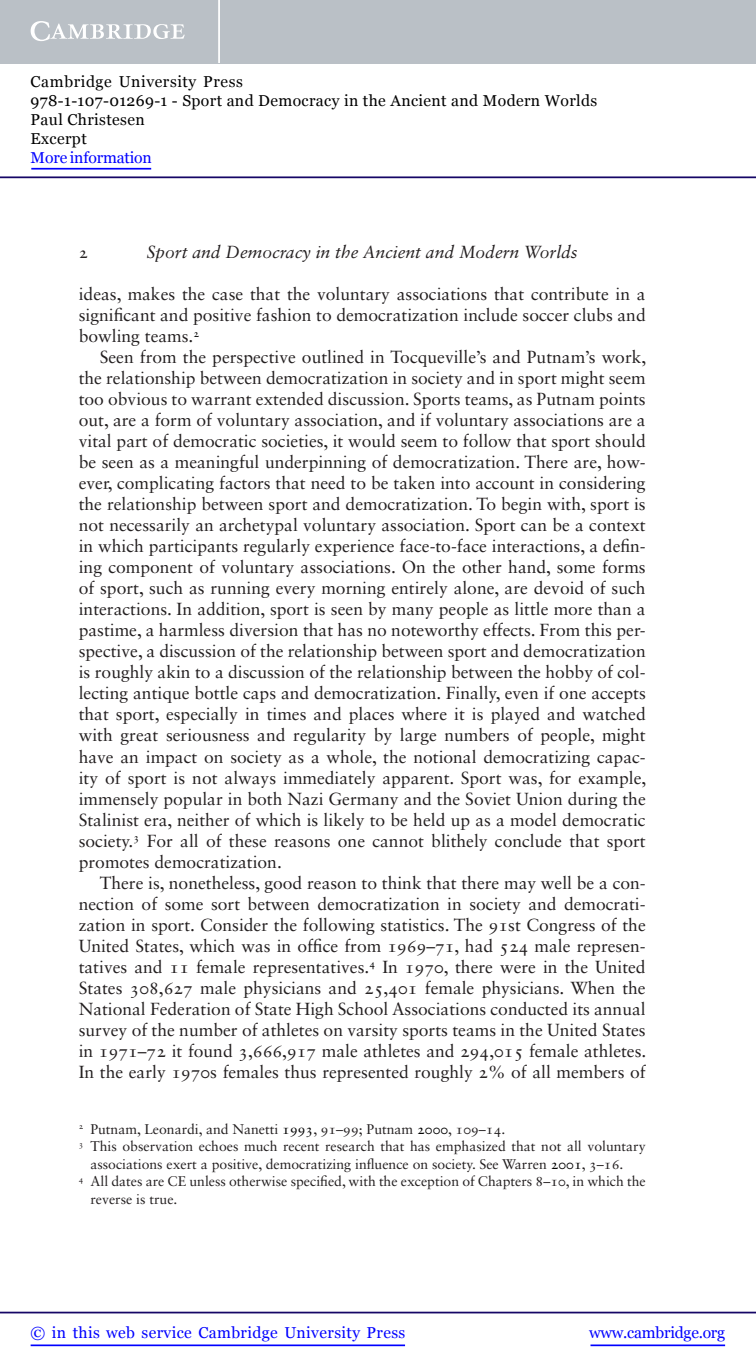
<style>
.page{position:relative;width:756px;height:1371px;background:#fff}
.page>*{position:absolute;margin:0;border:0;box-sizing:border-box;transform-origin:0 0}
.t1{font:17.5px "Sabon LT Std";color:#231f20}
.t2{font:italic 17.5px "Sabon LT Std";color:#231f20}
.t3{font:16.62px "Sabon LT Std";color:#231f20}
.t4{font:15.75px/18.9px "Georgia";letter-spacing:.025em;color:#000}
.t5{font:15.75px "Georgia";letter-spacing:.025em;color:#00f}
.t6{font:15.75px "Georgia";letter-spacing:-.015em;color:#00f}
.t7{font:15.75px "Georgia";letter-spacing:-.01em;color:#00f}
.t8{font:14px "Sabon LT Std";color:#231f20}
.s1{color:#000}
</style>
<div class="page">
<hr style="left:591px;top:1344px;width:134px;height:1px;background:#00f">
<hr style="left:0;top:1311px;width:756px;height:2px;background:#150666">
<hr style="left:31px;top:1344px;width:374px;height:1px;background:#00f">
<div style="left:0;top:0;width:756px;height:63px;background:#bac0c6"></div>
<svg style="left:31px;top:21px;width:154px;height:20px"></svg>
<hr style="left:218px;top:0;width:2px;height:63px;background:#fff">
<hr style="left:0;top:176px;width:756px;height:2px;background:#150666">
<hr style="left:31px;top:168px;width:120px;height:1px;background:#00f">
<p class="t4" style="left:31px;top:72px;width:568px">Cambridge University Press<br>978-1-107-01269-1 - Sport and Democracy in the Ancient and Modern Worlds<br>Paul Christesen<br>Excerpt</p>
<p class="t7" style="left:31px;top:148px;width:123px">More information</p>
<p class="t3" style="left:79px;top:242px;width:11px">2</p>
<p class="t2" style="left:147px;top:242px;width:433px">Sport and Democracy in the Ancient and Modern Worlds</p>
<p class="t1" style="left:79px;top:284px;width:568px">ideas, makes the case that the voluntary associations that contribute in a</p>
<p class="t1" style="left:79px;top:305px;width:568px">significant and positive fashion to democratization include soccer clubs and</p>
<p class="t1" style="left:79px;top:326px;width:122px">bowling teams.<sup>2</sup></p>
<p class="t1" style="left:100px;top:347px;width:548px">Seen from the perspective outlined in Tocqueville’s and Putnam’s work,</p>
<p class="t1" style="left:79px;top:368px;width:568px">the relationship between democratization in society and in sport might seem</p>
<p class="t1" style="left:79px;top:389px;width:569px">too obvious to warrant extended discussion. Sports teams, as Putnam points</p>
<p class="t1" style="left:79px;top:410px;width:568px">out, are a form of voluntary association, and if voluntary associations are a</p>
<p class="t1" style="left:79px;top:431px;width:568px">vital part of democratic societies, it would seem to follow that sport should</p>
<p class="t1" style="left:79px;top:452px;width:569px">be seen as a meaningful underpinning of democratization. There are, how-</p>
<p class="t1" style="left:79px;top:473px;width:568px">ever, complicating factors that need to be taken into account in considering</p>
<p class="t1" style="left:79px;top:494px;width:569px">the relationship between sport and democratization. To begin with, sport is</p>
<p class="t1" style="left:79px;top:515px;width:568px">not necessarily an archetypal voluntary association. Sport can be a context</p>
<p class="t1" style="left:79px;top:536px;width:569px">in which participants regularly experience face-to-face interactions, a defin-</p>
<p class="t1" style="left:79px;top:557px;width:569px">ing component of voluntary associations. On the other hand, some forms</p>
<p class="t1" style="left:79px;top:578px;width:568px">of sport, such as running every morning entirely alone, are devoid of such</p>
<p class="t1" style="left:79px;top:599px;width:568px">interactions. In addition, sport is seen by many people as little more than a</p>
<p class="t1" style="left:79px;top:620px;width:568px">pastime, a harmless diversion that has no noteworthy effects. From this per-</p>
<p class="t1" style="left:79px;top:641px;width:569px">spective, a discussion of the relationship between sport and democratization</p>
<p class="t1" style="left:79px;top:662px;width:568px">is roughly akin to a discussion of the relationship between the hobby of col-</p>
<p class="t1" style="left:79px;top:683px;width:569px">lecting antique bottle caps and democratization. Finally, even if one accepts</p>
<p class="t1" style="left:79px;top:704px;width:568px">that sport, especially in times and places where it is played and watched</p>
<p class="t1" style="left:79px;top:725px;width:569px">with great seriousness and regularity by large numbers of people, might</p>
<p class="t1" style="left:79px;top:746px;width:568px">have an impact on society as a whole, the notional democratizing capac-</p>
<p class="t1" style="left:79px;top:767px;width:569px">ity of sport is not always immediately apparent. Sport was, for example,</p>
<p class="t1" style="left:79px;top:788px;width:569px">immensely popular in both Nazi Germany and the Soviet Union during the</p>
<p class="t1" style="left:79px;top:809px;width:569px">Stalinist era, neither of which is likely to be held up as a model democratic</p>
<p class="t1" style="left:79px;top:830px;width:569px">society.<sup>3</sup> For all of these reasons one cannot blithely conclude that sport</p>
<p class="t1" style="left:79px;top:851px;width:205px">promotes democratization.</p>
<p class="t1" style="left:100px;top:872px;width:547px">There is, nonetheless, good reason to think that there may well be a con-</p>
<p class="t1" style="left:79px;top:893px;width:568px">nection of some sort between democratization in society and democrati-</p>
<p class="t1" style="left:79px;top:914px;width:569px">zation in sport. Consider the following statistics. The 91st Congress of the</p>
<p class="t1" style="left:79px;top:935px;width:569px">United States, which was in office from 1969–71, had 524 male represen-</p>
<p class="t1" style="left:79px;top:956px;width:568px">tatives and 11 female representatives.<sup>4</sup> In 1970, there were in the United</p>
<p class="t1" style="left:79px;top:977px;width:568px">States 308,627 male physicians and 25,401 female physicians. When the</p>
<p class="t1" style="left:79px;top:998px;width:568px">National Federation of State High School Associations conducted its annual</p>
<p class="t1" style="left:79px;top:1019px;width:569px">survey of the number of athletes on varsity sports teams in the United States</p>
<p class="t1" style="left:79px;top:1040px;width:569px">in 1971–72 it found 3,666,917 male athletes and 294,015 female athletes.</p>
<p class="t1" style="left:79px;top:1061px;width:568px">In the early 1970s females thus represented roughly 2% of all members of</p>
<p class="t8" style="left:79px;top:1120px;width:428px"><sup>2</sup> Putnam, Leonardi, and Nanetti <span class="s1">1993</span>, 91–99; Putnam <span class="s1">2000</span>, 109–14.</p>
<p class="t8" style="left:79px;top:1137px;width:568px"><sup>3</sup> This observation echoes much recent research that has emphasized that not all voluntary</p>
<p class="t8" style="left:90px;top:1155px;width:534px">associations exert a positive, democratizing influence on society. See Warren <span class="s1">2001</span>, 3–16.</p>
<p class="t8" style="left:79px;top:1172px;width:569px"><sup>4</sup> All dates are CE unless otherwise specified, with the exception of Chapters 8–10, in which the</p>
<p class="t8" style="left:90px;top:1190px;width:89px">reverse is true.</p>
<p class="t5" style="left:31px;top:1323px;width:376px">© in this web service Cambridge University Press</p>
<p class="t6" style="left:589px;top:1323px;width:137px">www.cambridge.org</p>
</div>
